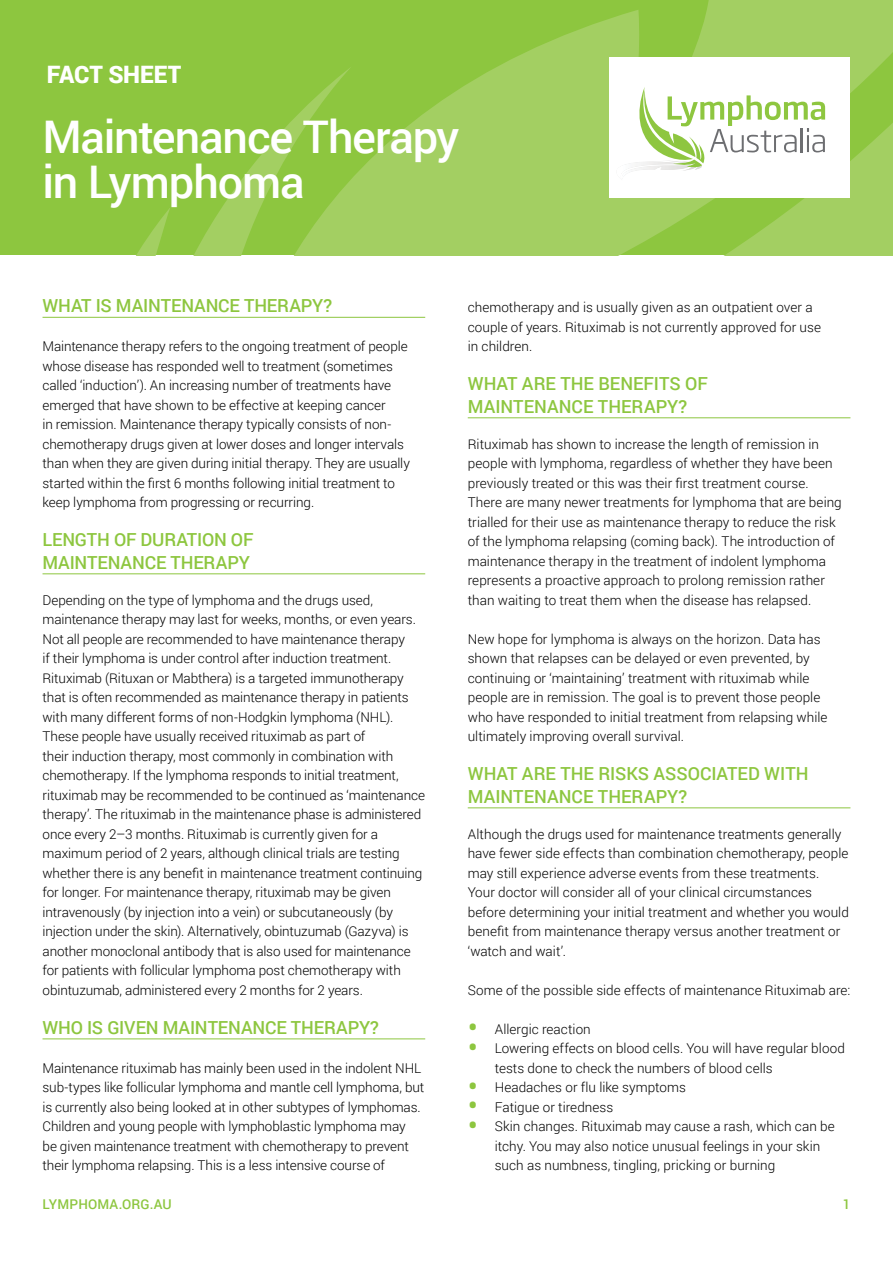
<style>
.page{position:relative;width:893px;height:1263px;background:#fff}
.page>*{position:absolute;margin:0;border:0;box-sizing:border-box;transform-origin:0 0}
.t1{font:500 45px/45px "Roboto";letter-spacing:-.025em;color:#fff}
.t2{font:900 24px "Roboto";letter-spacing:-.005em;color:#fff}
.t3{font:500 18px/22.5px "Roboto";letter-spacing:-.005em;color:#8dc63f}
.t4{font:300 13.5px/19.5px "Roboto";letter-spacing:-.005em;color:#000}
.t5{font:500 13.5px "Roboto";letter-spacing:.01em;color:#8dc63f}
.s1{font-weight:400;font-size:30px;color:#8dc63f}
</style>
<div class="page">
<div style="left:0;top:0;width:893px;height:255px;background:#8dc63f"></div>
<svg style="left:136px;top:135px;width:143px;height:120px"></svg>
<svg style="left:279px;top:0;width:614px;height:255px;fill:#a3cf62"></svg>
<div style="left:609px;top:57px;width:241px;height:141px;background:#fff"></div>
<svg style="left:606px;top:87px;width:219px;height:111px"></svg>
<hr style="left:43px;top:317px;width:382px;height:1px;background:#8dc63f">
<hr style="left:43px;top:573px;width:382px;height:1px;background:#8dc63f">
<hr style="left:43px;top:1038px;width:382px;height:1px;background:#8dc63f">
<hr style="left:468px;top:417px;width:382px;height:1px;background:#8dc63f">
<hr style="left:468px;top:807px;width:382px;height:1px;background:#8dc63f">
<h2 class="t2" style="left:47px;top:57px;width:136px">FACT SHEET</h2>
<h1 class="t1" style="left:43px;top:112px;width:418px">Maintenance Therapy in Lymphoma</h1>
<h3 class="t3" style="left:43px;top:294px;width:291px">WHAT IS MAINTENANCE THERAPY?</h3>
<p class="t4" style="left:43px;top:336px;width:369px">Maintenance therapy refers to the ongoing treatment of people whose disease has responded well to treatment (sometimes called ‘induction’). An increasing number of treatments have emerged that have shown to be effective at keeping cancer<br>in remission. Maintenance therapy typically consists of non&shy;chemotherapy drugs given at lower doses and longer intervals than when they are given during initial therapy. They are usually started within the first 6 months following initial treatment to keep lymphoma from progressing or recurring.</p>
<h3 class="t3" style="left:43px;top:528px;width:212px">LENGTH OF DURATION OF<br>MAINTENANCE THERAPY</h3>
<p class="t4" style="left:43px;top:590px;width:384px">Depending on the type of lymphoma and the drugs used, maintenance therapy may last for weeks, months, or even years.<br>Not all people are recommended to have maintenance therapy<br>if their lymphoma is under control after induction treatment.<br>Rituximab (Rituxan or Mabthera) is a targeted immunotherapy that is often recommended as maintenance therapy in patients with many different forms of non-Hodgkin lymphoma (NHL).<br>These people have usually received rituximab as part of<br>their induction therapy, most commonly in combination with chemotherapy. If the lymphoma responds to initial treatment, rituximab may be recommended to be continued as ‘maintenance therapy’. The rituximab in the maintenance phase is administered once every 2–3 months. Rituximab is currently given for a maximum period of 2 years, although clinical trials are testing whether there is any benefit in maintenance treatment continuing for longer. For maintenance therapy, rituximab may be given intravenously (by injection into a vein) or subcutaneously (by injection under the skin). Alternatively, obintuzumab (Gazyva) is another monoclonal antibody that is also used for maintenance for patients with follicular lymphoma post chemotherapy with obintuzumab, administered every 2 months for 2 years.</p>
<h3 class="t3" style="left:43px;top:1015px;width:338px">WHO IS GIVEN MAINTENANCE THERAPY?</h3>
<p class="t4" style="left:43px;top:1058px;width:383px">Maintenance rituximab has mainly been used in the indolent NHL sub-types like follicular lymphoma and mantle cell lymphoma, but is currently also being looked at in other subtypes of lymphomas.<br>Children and young people with lymphoblastic lymphoma may<br>be given maintenance treatment with chemotherapy to prevent their lymphoma relapsing. This is a less intensive course of</p>
<p class="t4" style="left:468px;top:297px;width:355px">chemotherapy and is usually given as an outpatient over a couple of years. Rituximab is not currently approved for use in children.</p>
<h3 class="t3" style="left:468px;top:372px;width:242px">WHAT ARE THE BENEFITS OF<br>MAINTENANCE THERAPY?</h3>
<p class="t4" style="left:468px;top:434px;width:376px">Rituximab has shown to increase the length of remission in people with lymphoma, regardless of whether they have been previously treated or this was their first treatment course.<br>There are many newer treatments for lymphoma that are being trialled for their use as maintenance therapy to reduce the risk of the lymphoma relapsing (coming back). The introduction of maintenance therapy in the treatment of indolent lymphoma represents a proactive approach to prolong remission rather than waiting to treat them when the disease has relapsed.</p>
<p class="t4" style="left:468px;top:628px;width:361px">New hope for lymphoma is always on the horizon. Data has shown that relapses can be delayed or even prevented, by continuing or ‘maintaining’ treatment with rituximab while people are in remission. The goal is to prevent those people who have responded to initial treatment from relapsing while ultimately improving overall survival.</p>
<h3 class="t3" style="left:468px;top:762px;width:342px">WHAT ARE THE RISKS ASSOCIATED WITH<br>MAINTENANCE THERAPY?</h3>
<p class="t4" style="left:468px;top:824px;width:383px">Although the drugs used for maintenance treatments generally have fewer side effects than combination chemotherapy, people may still experience adverse events from these treatments.<br>Your doctor will consider all of your clinical circumstances before determining your initial treatment and whether you would benefit from maintenance therapy versus another treatment or ‘watch and wait’.</p>
<p class="t4" style="left:468px;top:979px;width:384px">Some of the possible side effects of maintenance Rituximab are:</p>
<p class="t4" style="left:468px;top:1019px;width:125px"><span class="s1">•</span> Allergic reaction</p>
<p class="t4" style="left:495px;top:1038px;width:352px;text-indent:-27px"><span class="s1">•</span> Lowering effects on blood cells. You will have regular blood tests done to check the numbers of blood cells</p>
<p class="t4" style="left:468px;top:1077px;width:220px"><span class="s1">•</span> Headaches or flu like symptoms</p>
<p class="t4" style="left:468px;top:1097px;width:147px"><span class="s1">•</span> Fatigue or tiredness</p>
<p class="t4" style="left:495px;top:1116px;width:341px;text-indent:-27px"><span class="s1">•</span> Skin changes. Rituximab may cause a rash, which can be itchy. You may also notice unusual feelings in your skin such as numbness, tingling, pricking or burning</p>
<p class="t5" style="left:43px;top:1195px;width:131px">LYMPHOMA.ORG.AU</p>
<p class="t5" style="left:843px;top:1195px;width:9px">1</p>
</div>
